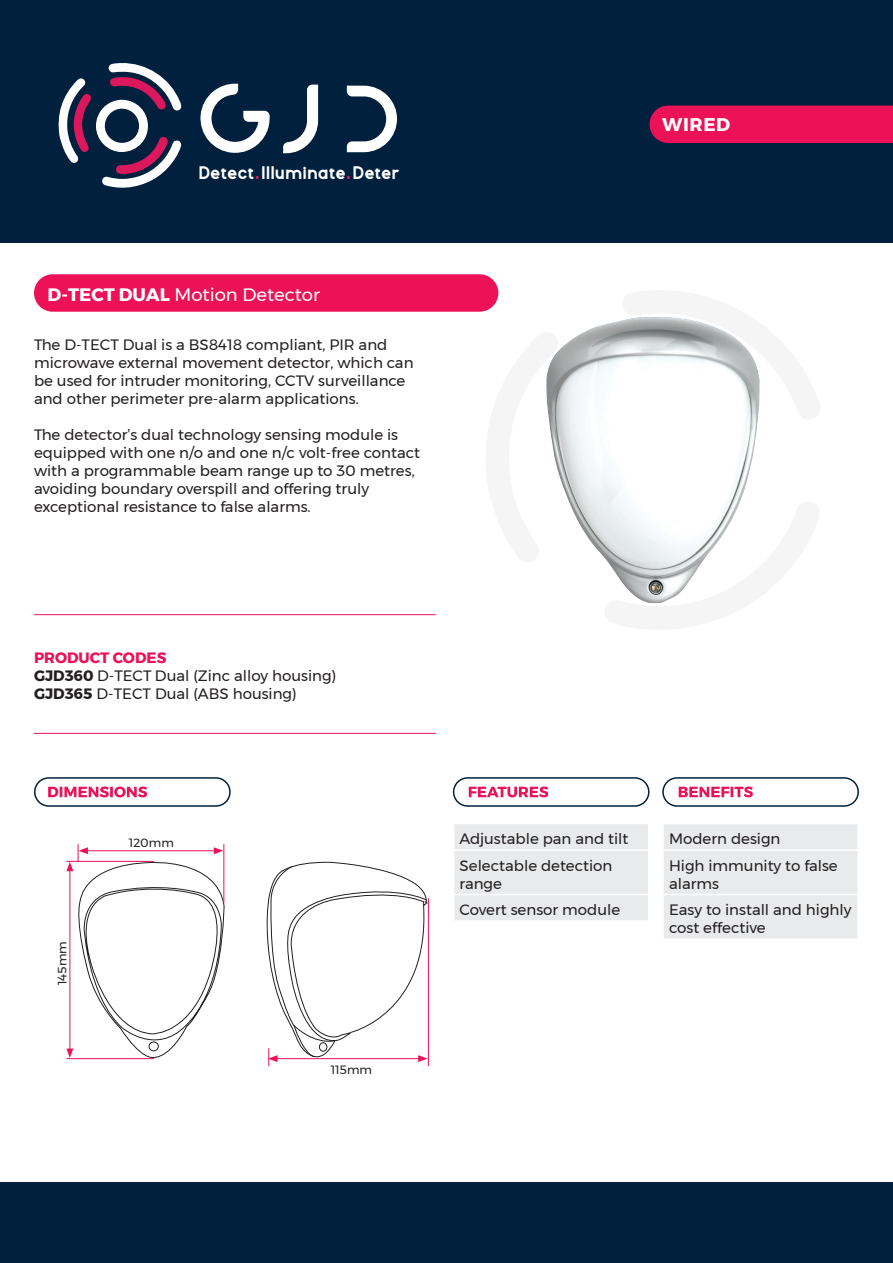
<style>
.page{position:relative;width:893px;height:1263px;background:#fff}
.page>*{position:absolute;margin:0;border:0;box-sizing:border-box;transform-origin:0 0}
.t1{font:700 18.3px "Montserrat";letter-spacing:.03em;color:#fff}
.t2{font:18.15px "Dashing Personal Use";letter-spacing:.075em;color:#fff}
.t3{font:18px "Montserrat";color:#fff}
.t4{font:15px/18px "Montserrat";color:#231f20}
.t5{font:700 15px "Montserrat";color:#ed1157}
.t6{font:12px "Montserrat";color:#231f20}
.s1{font-family:"Acumin Pro";font-weight:600;color:#db185b}
.s2{font-weight:700}
</style>
<div class="page">
<div style="left:664px;top:824px;width:193px;height:114px;background:#e9eaeb"></div>
<hr style="left:662px;top:849px;width:197px;height:2px;background:#fff">
<hr style="left:662px;top:894px;width:197px;height:1px;background:#fff">
<div style="left:454px;top:824px;width:194px;height:96px;background:#e9eaeb"></div>
<img style="left:559px;top:320px;width:199px;height:236px">
<svg style="left:266px;top:861px;width:162px;height:205px"></svg>
<hr style="left:428px;top:898px;width:1px;height:168px;background:#ed1157">
<svg style="left:66px;top:844px;width:159px;height:216px"></svg>
<hr style="left:66px;top:1058px;width:88px;height:1px;background:#ed1157">
<div style="left:0;top:0;width:893px;height:242px;background:#00203d"></div>
<div style="left:649px;top:106px;width:244px;height:37px;background:#ed1157"></div>
<svg style="left:347px;top:86px;width:50px;height:66px"></svg>
<svg style="left:200px;top:84px;width:70px;height:69px"></svg>
<svg style="left:283px;top:85px;width:35px;height:68px"></svg>
<svg style="left:58px;top:63px;width:124px;height:125px"></svg>
<svg style="left:603px;top:501px;width:155px;height:102px"></svg>
<svg style="left:546px;top:350px;width:13px;height:124px"></svg>
<svg style="left:622px;top:317px;width:138px;height:104px"></svg>
<div style="left:34px;top:274px;width:464px;height:38px;background:#ed1157;border-radius:19px"></div>
<hr style="left:34px;top:614px;width:402px;height:1px;background:#ed1157">
<hr style="left:34px;top:733px;width:402px;height:1px;background:#ed1157">
<div style="left:34px;top:777px;width:197px;height:30px;border:2px solid #00203d;border-radius:14px"></div>
<svg style="left:48px;top:786px;width:99px;height:11px"></svg>
<svg style="left:469px;top:786px;width:79px;height:11px"></svg>
<div style="left:453px;top:777px;width:196px;height:30px;border:2px solid #00203d;border-radius:14px"></div>
<div style="left:662px;top:777px;width:197px;height:30px;border:2px solid #00203d;border-radius:14px"></div>
<svg style="left:679px;top:786px;width:74px;height:11px"></svg>
<div style="left:0;top:1182px;width:893px;height:81px;background:#00203d"></div>
<p class="t2" style="left:199px;top:163px;width:201px">Detect<span class="s1">.</span>Illuminate<span class="s1">.</span>Deter</p>
<p class="t3" style="left:48px;top:280px;width:274px"><span class="s2">D-TECT DUAL</span> Motion Detector</p>
<p class="t4" style="left:34px;top:336px;width:381px">The D-TECT Dual is a BS8418 compliant, PIR and microwave external movement detector, which can be used for intruder monitoring, CCTV surveillance and other perimeter pre-alarm applications.</p>
<p class="t4" style="left:34px;top:426px;width:388px">The detector’s dual technology sensing module is equipped with one n/o and one n/c volt-free contact with a programmable beam range up to 30 metres, avoiding boundary overspill and offering truly exceptional resistance to false alarms.</p>
<p class="t1" style="left:662px;top:110px;width:70px">WIRED</p>
<p class="t5" style="left:34px;top:646px;width:134px">PRODUCT CODES</p>
<p class="t4" style="left:34px;top:667px;width:304px"><span class="s2">GJD360</span> D-TECT Dual (Zinc alloy housing)</p>
<p class="t4" style="left:34px;top:685px;width:264px"><span class="s2">GJD365</span> D-TECT Dual (ABS housing)</p>
<p class="t6" style="left:53px;top:985px;width:45px;rotate:-90deg">145mm</p>
<p class="t6" style="left:129px;top:834px;width:46px">120mm</p>
<p class="t6" style="left:331px;top:1060px;width:43px">115mm</p>
<p class="t4" style="left:460px;top:829px;width:170px">Adjustable pan and tilt</p>
<p class="t4" style="left:460px;top:856px;width:154px">Selectable detection range</p>
<p class="t4" style="left:460px;top:900px;width:162px">Covert sensor module</p>
<p class="t4" style="left:669px;top:829px;width:113px">Modern design</p>
<p class="t4" style="left:669px;top:856px;width:170px">High immunity to false alarms</p>
<p class="t4" style="left:669px;top:900px;width:184px">Easy to install and highly cost effective</p>
</div>
